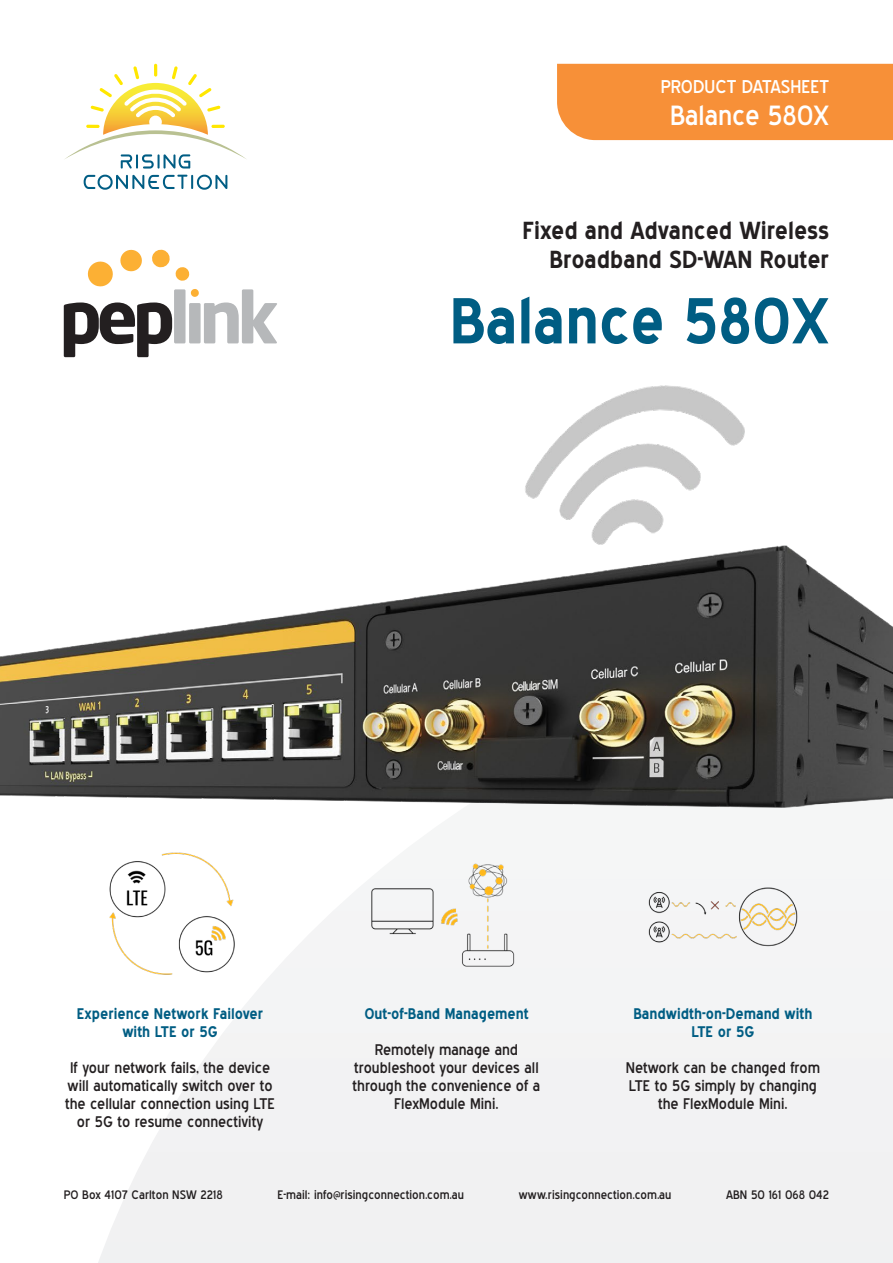
<style>
.page{position:relative;width:893px;height:1263px;background:#fff}
.page>*{position:absolute;margin:0;border:0;box-sizing:border-box;transform-origin:0 0}
.t1{font:700 63px "Blue Highway";color:#005d83}
.t2{font:27px "Blue Highway";color:#fff}
.t3{font:700 24px/28.8px "Blue Highway";color:#231f20;text-align:right}
.t4{font:18px "Blue Highway";color:#fff}
.t5{font:15px/18px "Blue Highway";color:#231f20;text-align:center}
.t6{font:700 15px/18px "Blue Highway";color:#005d83;text-align:center}
.t7{font:12px "Blue Highway";letter-spacing:.005em;color:#231f20}
</style>
<div class="page">
<svg style="left:98px;top:879px;width:795px;height:384px"></svg>
<div style="left:557px;top:64px;width:336px;height:76px;background:#f79038"></div>
<svg style="left:65px;top:64px;width:181px;height:126px"></svg>
<svg style="left:87px;top:250px;width:55px;height:37px"></svg>
<svg style="left:152px;top:250px;width:38px;height:31px"></svg>
<svg style="left:64px;top:302px;width:108px;height:55px"></svg>
<div style="left:174px;top:289px;width:12px;height:54px;background:#b6b8ba"></div>
<div style="left:189px;top:303px;width:12px;height:40px;background:#bebfc1"></div>
<svg style="left:190px;top:289px;width:87px;height:54px"></svg>
<img style="left:0;top:385px;width:893px;height:423px">
<img style="left:98px;top:852px;width:150px;height:125px">
<img style="left:369px;top:863px;width:155px;height:114px">
<img style="left:645px;top:879px;width:156px;height:98px">
<p class="t4" style="left:661px;top:75px;width:170px">PRODUCT DATASHEET</p>
<h2 class="t2" style="left:670px;top:99px;width:161px">Balance 580X</h2>
<h3 class="t3" style="left:523px;top:216px;width:308px">Fixed and Advanced Wireless<br>Broadband SD-WAN Router</h3>
<h1 class="t1" style="left:450px;top:283px;width:381px">Balance 580X</h1>
<p class="t6" style="left:77px;top:1004px;width:188px">Experience Network Failover with LTE or 5G</p>
<p class="t5" style="left:65px;top:1058px;width:212px">If your network fails, the device will automatically switch over to the cellular connection using LTE or 5G to resume connectivity</p>
<p class="t6" style="left:364px;top:1004px;width:166px">Out-of-Band Management</p>
<p class="t5" style="left:353px;top:1040px;width:189px">Remotely manage and troubleshoot your devices all through the convenience of a<br>FlexModule Mini.</p>
<p class="t6" style="left:633px;top:1004px;width:180px">Bandwidth-on-Demand with<br>LTE or 5G</p>
<p class="t5" style="left:626px;top:1058px;width:196px">Network can be changed from<br>LTE to 5G simply by changing the FlexModule Mini.</p>
<p class="t7" style="left:64px;top:1187px;width:160px">PO Box 4107 Carlton NSW 2218</p>
<p class="t7" style="left:277px;top:1187px;width:188px">E-mail: info@risingconnection.com.au</p>
<p class="t7" style="left:519px;top:1187px;width:154px">www.risingconnection.com.au</p>
<p class="t7" style="left:726px;top:1187px;width:105px">ABN 50 161 068 042</p>
</div>
